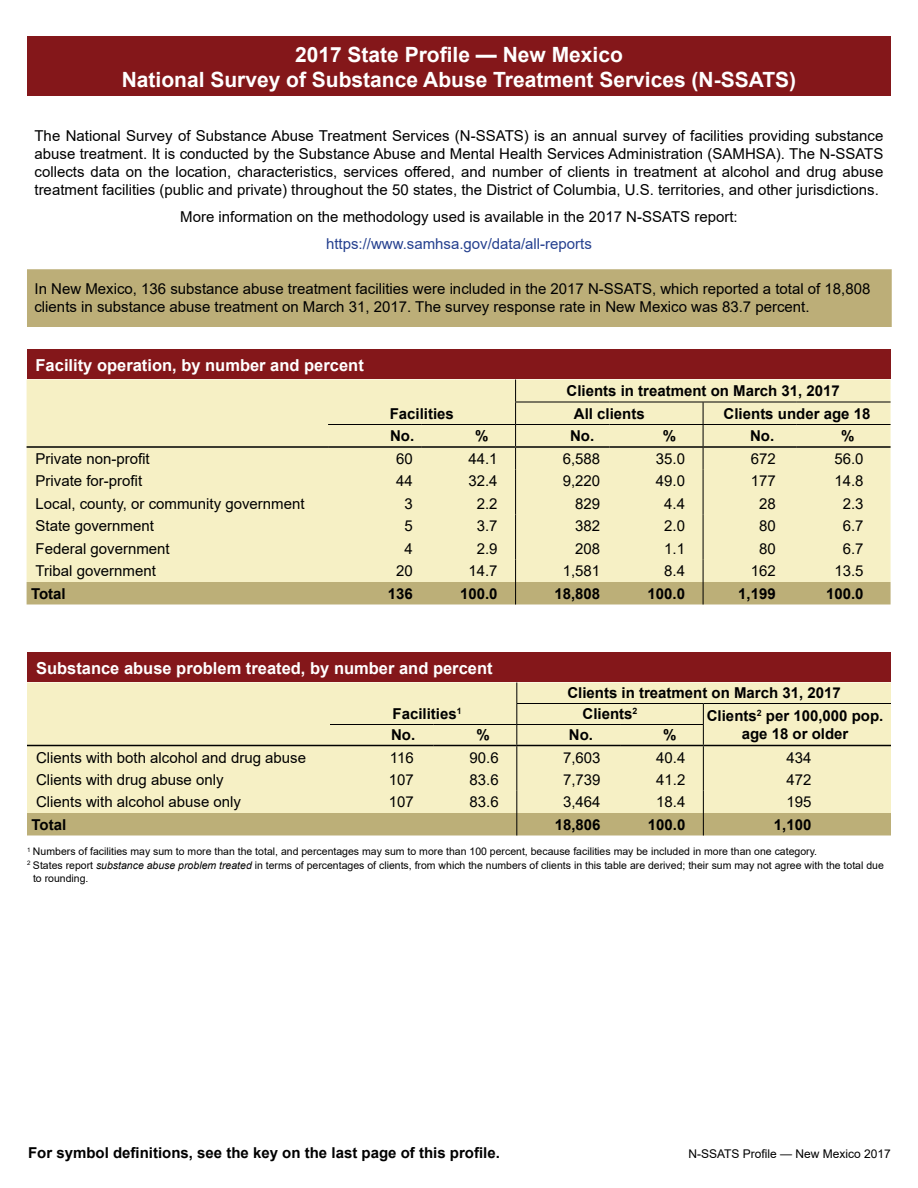
<style>
.page{position:relative;width:918px;height:1188px;background:#fff}
.page>*{position:absolute;margin:0;border:0;box-sizing:border-box;transform-origin:0 0}
.t1{font:700 21px/25.2px "Arial";color:#fff;text-align:center}
.Reverse_Table_Head{font:700 16.5px "Arial";color:#fff}
.Opening_Para{font:15px/18px "Arial";color:#000;text-align:justify}
.Table_Text{font:15px "Arial";color:#000}
.Table_Text-2{font:700 15px "Arial";color:#000}
.Web_Address{font:15px "Arial";color:#000}
.Table_Total{font:700 15px "Arial";color:#000}
.Web_Address-2{font:15px "Arial";color:#25408f}
.t2{font:12px "Arial";color:#000}
.Source{font:10.5px/13.5px "Arial";color:#000}
.s1{font-style:italic}
</style>
<div class="page">
<div style="left:27px;top:269px;width:865px;height:58px;background:#bcae78;border:2px solid #bcae78"></div>
<div style="left:27px;top:36px;width:864px;height:60px;background:#84171a"></div>
<div style="left:27px;top:350px;width:864px;height:30px;background:#84171a"></div>
<svg style="left:27px;top:380px;width:864px;height:224px;background:#ede7bb"></svg>
<hr style="left:609px;top:446px;width:94px;height:2px;background:#000">
<div style="left:27px;top:652px;width:864px;height:30px;background:#84171a"></div>
<svg style="left:27px;top:682px;width:864px;height:154px;background:#e9e2b6"></svg>
<hr style="left:517px;top:724px;width:103px;height:1px;background:#000">
<hr style="left:620px;top:724px;width:84px;height:1px;background:#000">
<h1 class="t1" style="left:122px;top:42px;width:676px">2017 State Profile — New Mexico<br>National Survey of Substance Abuse Treatment Services (N-SSATS)</h1>
<p class="Opening_Para" style="left:34px;top:126px;width:851px">The National Survey of Substance Abuse Treatment Services (N-SSATS) is an annual survey of facilities providing substance abuse treatment. It is conducted by the Substance Abuse and Mental Health Services Administration (SAMHSA). The N-SSATS collects data on the location, characteristics, services offered, and number of clients in treatment at alcohol and drug abuse treatment facilities (public and private) throughout the 50 states, the District of Columbia, U.S. territories, and other jurisdictions.</p>
<p class="Web_Address" style="left:180px;top:206px;width:559px">More information on the methodology used is available in the 2017 N-SSATS report:</p>
<p class="Web_Address-2" style="left:326px;top:233px;width:267px">https://www.samhsa.gov/data/all-reports</p>
<p class="Opening_Para" style="left:34px;top:279px;width:838px">In New Mexico, 136 substance abuse treatment facilities were included in the 2017 N-SSATS, which reported a total of 18,808 clients in substance abuse treatment on March 31, 2017. The survey response rate in New Mexico was 83.7 percent.</p>
<h2 class="Reverse_Table_Head" style="left:36px;top:353px;width:330px">Facility operation, by number and percent</h2>
<p class="Table_Text-2" style="left:567px;top:380px;width:275px">Clients in treatment on March 31, 2017</p>
<p class="Table_Text-2" style="left:390px;top:403px;width:66px">Facilities</p>
<p class="Table_Text-2" style="left:574px;top:403px;width:72px">All clients</p>
<p class="Table_Text-2" style="left:724px;top:403px;width:148px">Clients under age 18</p>
<p class="Table_Text-2" style="left:390px;top:425px;width:26px">No.</p>
<p class="Table_Text-2" style="left:475px;top:425px;width:15px">%</p>
<p class="Table_Text-2" style="left:570px;top:425px;width:26px">No.</p>
<p class="Table_Text-2" style="left:663px;top:425px;width:15px">%</p>
<p class="Table_Text-2" style="left:750px;top:425px;width:26px">No.</p>
<p class="Table_Text-2" style="left:841px;top:425px;width:15px">%</p>
<p class="Table_Text" style="left:36px;top:448px;width:116px">Private non-profit</p>
<p class="Table_Text" style="left:396px;top:448px;width:18px">60</p>
<p class="Table_Text" style="left:468px;top:448px;width:31px">44.1</p>
<p class="Table_Text" style="left:563px;top:448px;width:39px">6,588</p>
<p class="Table_Text" style="left:656px;top:448px;width:31px">35.0</p>
<p class="Table_Text" style="left:751px;top:448px;width:27px">672</p>
<p class="Table_Text" style="left:834px;top:448px;width:31px">56.0</p>
<p class="Table_Text" style="left:36px;top:471px;width:108px">Private for-profit</p>
<p class="Table_Text" style="left:396px;top:471px;width:18px">44</p>
<p class="Table_Text" style="left:468px;top:471px;width:31px">32.4</p>
<p class="Table_Text" style="left:563px;top:471px;width:39px">9,220</p>
<p class="Table_Text" style="left:656px;top:471px;width:31px">49.0</p>
<p class="Table_Text" style="left:751px;top:471px;width:27px">177</p>
<p class="Table_Text" style="left:834px;top:471px;width:31px">14.8</p>
<p class="Table_Text" style="left:36px;top:493px;width:271px">Local, county, or community government</p>
<p class="Table_Text" style="left:404px;top:493px;width:10px">3</p>
<p class="Table_Text" style="left:477px;top:493px;width:22px">2.2</p>
<p class="Table_Text" style="left:575px;top:493px;width:27px">829</p>
<p class="Table_Text" style="left:664px;top:493px;width:22px">4.4</p>
<p class="Table_Text" style="left:759px;top:493px;width:18px">28</p>
<p class="Table_Text" style="left:843px;top:493px;width:22px">2.3</p>
<p class="Table_Text" style="left:36px;top:516px;width:120px">State government</p>
<p class="Table_Text" style="left:404px;top:516px;width:10px">5</p>
<p class="Table_Text" style="left:477px;top:516px;width:22px">3.7</p>
<p class="Table_Text" style="left:575px;top:516px;width:27px">382</p>
<p class="Table_Text" style="left:664px;top:516px;width:22px">2.0</p>
<p class="Table_Text" style="left:759px;top:516px;width:18px">80</p>
<p class="Table_Text" style="left:843px;top:516px;width:22px">6.7</p>
<p class="Table_Text" style="left:36px;top:538px;width:136px">Federal government</p>
<p class="Table_Text" style="left:404px;top:538px;width:10px">4</p>
<p class="Table_Text" style="left:477px;top:538px;width:22px">2.9</p>
<p class="Table_Text" style="left:575px;top:538px;width:27px">208</p>
<p class="Table_Text" style="left:664px;top:538px;width:22px">1.1</p>
<p class="Table_Text" style="left:759px;top:538px;width:18px">80</p>
<p class="Table_Text" style="left:843px;top:538px;width:22px">6.7</p>
<p class="Table_Text" style="left:36px;top:561px;width:122px">Tribal government</p>
<p class="Table_Text" style="left:396px;top:561px;width:18px">20</p>
<p class="Table_Text" style="left:468px;top:561px;width:31px">14.7</p>
<p class="Table_Text" style="left:563px;top:561px;width:39px">1,581</p>
<p class="Table_Text" style="left:664px;top:561px;width:22px">8.4</p>
<p class="Table_Text" style="left:751px;top:561px;width:27px">162</p>
<p class="Table_Text" style="left:834px;top:561px;width:31px">13.5</p>
<p class="Table_Total" style="left:31px;top:583px;width:36px">Total</p>
<p class="Table_Total" style="left:388px;top:583px;width:27px">136</p>
<p class="Table_Total" style="left:460px;top:583px;width:39px">100.0</p>
<p class="Table_Total" style="left:554px;top:583px;width:47px">18,808</p>
<p class="Table_Total" style="left:648px;top:583px;width:39px">100.0</p>
<p class="Table_Total" style="left:738px;top:583px;width:39px">1,199</p>
<p class="Table_Total" style="left:826px;top:583px;width:39px">100.0</p>
<h2 class="Reverse_Table_Head" style="left:36px;top:656px;width:458px">Substance abuse problem treated, by number and percent</h2>
<p class="Table_Text-2" style="left:567px;top:682px;width:275px">Clients in treatment on March 31, 2017</p>
<p class="Table_Text-2" style="left:393px;top:703px;width:71px">Facilities<sup>1</sup></p>
<p class="Table_Text-2" style="left:583px;top:704px;width:56px">Clients<sup>2</sup></p>
<p class="Table_Text-2" style="left:707px;top:705px;width:178px">Clients<sup>2</sup> per 100,000 pop.</p>
<p class="Table_Text-2" style="left:391px;top:724px;width:26px">No.</p>
<p class="Table_Text-2" style="left:476px;top:724px;width:15px">%</p>
<p class="Table_Text-2" style="left:569px;top:724px;width:26px">No.</p>
<p class="Table_Text-2" style="left:663px;top:724px;width:15px">%</p>
<p class="Table_Text-2" style="left:742px;top:723px;width:108px">age 18 or older</p>
<p class="Table_Text" style="left:36px;top:747px;width:272px">Clients with both alcohol and drug abuse</p>
<p class="Table_Text" style="left:390px;top:747px;width:25px">116</p>
<p class="Table_Text" style="left:470px;top:747px;width:31px">90.6</p>
<p class="Table_Text" style="left:563px;top:747px;width:39px">7,603</p>
<p class="Table_Text" style="left:656px;top:747px;width:31px">40.4</p>
<p class="Table_Text" style="left:786px;top:747px;width:27px">434</p>
<p class="Table_Text" style="left:36px;top:769px;width:189px">Clients with drug abuse only</p>
<p class="Table_Text" style="left:389px;top:769px;width:27px">107</p>
<p class="Table_Text" style="left:470px;top:769px;width:31px">83.6</p>
<p class="Table_Text" style="left:563px;top:769px;width:39px">7,739</p>
<p class="Table_Text" style="left:656px;top:769px;width:31px">41.2</p>
<p class="Table_Text" style="left:786px;top:769px;width:27px">472</p>
<p class="Table_Text" style="left:36px;top:792px;width:207px">Clients with alcohol abuse only</p>
<p class="Table_Text" style="left:389px;top:792px;width:27px">107</p>
<p class="Table_Text" style="left:470px;top:792px;width:31px">83.6</p>
<p class="Table_Text" style="left:563px;top:792px;width:39px">3,464</p>
<p class="Table_Text" style="left:656px;top:792px;width:31px">18.4</p>
<p class="Table_Text" style="left:786px;top:792px;width:27px">195</p>
<p class="Table_Total" style="left:32px;top:814px;width:36px">Total</p>
<p class="Table_Total" style="left:555px;top:814px;width:47px">18,806</p>
<p class="Table_Total" style="left:648px;top:814px;width:39px">100.0</p>
<p class="Table_Total" style="left:774px;top:814px;width:39px">1,100</p>
<p class="Source" style="left:27px;top:844px;width:792px"><sup>1</sup> Numbers of facilities may sum to more than the total, and percentages may sum to more than 100 percent, because facilities may be included in more than one category.</p>
<p class="Source" style="left:33px;top:858px;width:852px;text-indent:-6px"><sup>2</sup> States report <span class="s1">substance abuse problem treated</span> in terms of percentages of clients, from which the numbers of clients in this table are derived; their sum may not agree with the total due to rounding.</p>
<p class="Table_Text-2" style="left:28px;top:1142px;width:473px">For symbol definitions, see the key on the last page of this profile.</p>
<p class="t2" style="left:688px;top:1146px;width:204px">N-SSATS Profile — New Mexico 2017</p>
</div>
